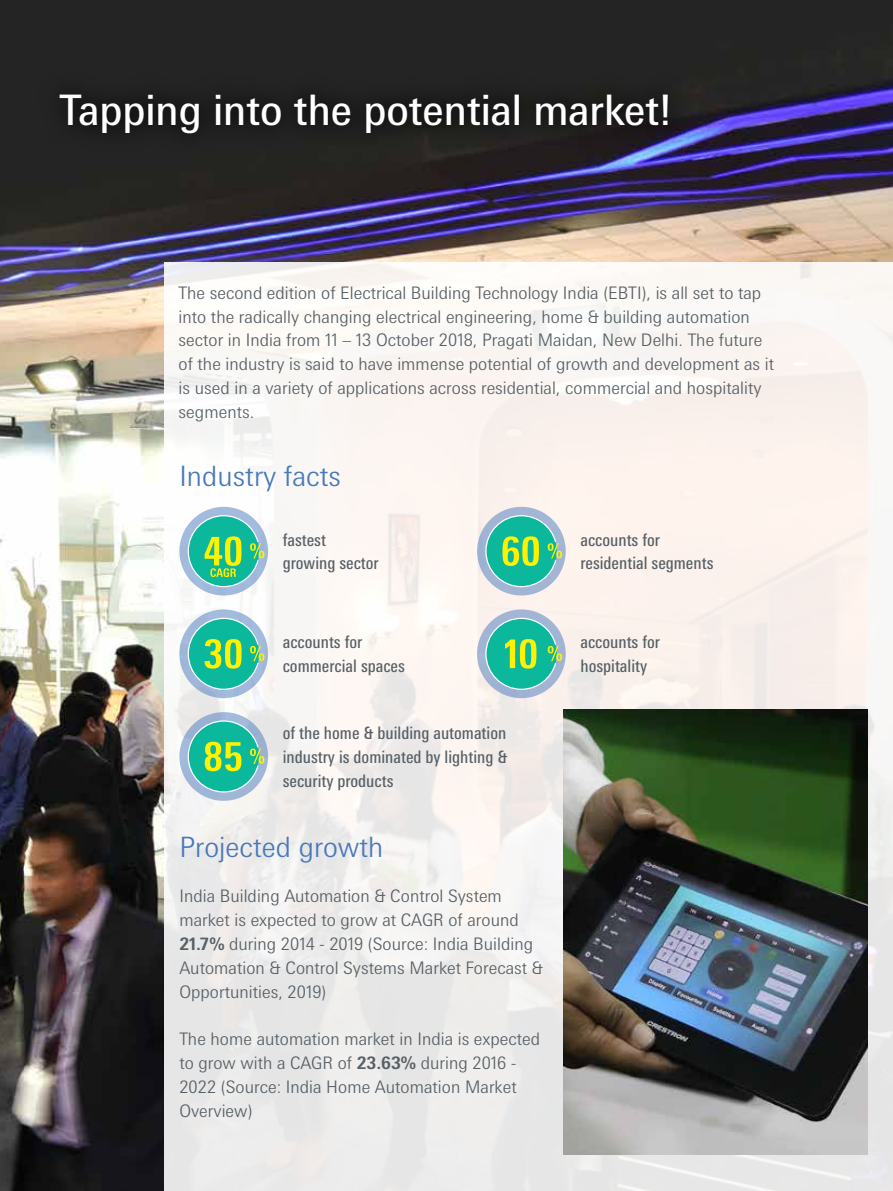
<style>
.page{position:relative;width:893px;height:1191px;background:#fff}
.page>*{position:absolute;margin:0;border:0;box-sizing:border-box;transform-origin:0 0}
.t1{font:42px "Messe Univers";color:#fff}
.t2{font:300 28.05px "Messe Univers";color:#4979bb}
.t3{font:300 17.25px/23.9px "Messe Univers";color:#576066}
.t4{font:condensed 17.25px/23.9px "Messe Univers";color:#576066}
.s1{font-weight:700}
</style>
<div class="page">
<img style="left:0;top:0;width:893px;height:1191px">
<div style="left:164px;top:263px;width:729px;height:928px;background:linear-gradient(to bottom,#fff8f4,#e9e8e8)"></div>
<hr style="left:892px;top:263px;width:1px;height:928px;background:#4979bb">
<div style="left:38px;top:71px;width:653px;height:85px;background:#20201f"></div>
<img style="left:563px;top:710px;width:304px;height:444px">
<div style="left:179px;top:507px;width:89px;height:88px;background:#a3badc;border-radius:50%"></div>
<svg style="left:187px;top:514px;width:77px;height:74px"></svg>
<div style="left:179px;top:609px;width:89px;height:89px;background:#4978bc;border-radius:50%;opacity:.5"></div>
<svg style="left:187px;top:617px;width:77px;height:73px;background:#5fc5a1"></svg>
<div style="left:477px;top:507px;width:89px;height:88px;background:#a3b5d4;border-radius:50%"></div>
<svg style="left:485px;top:514px;width:77px;height:74px"></svg>
<div style="left:477px;top:609px;width:89px;height:89px;background:#4978bc;border-radius:50%;opacity:.5"></div>
<svg style="left:485px;top:617px;width:77px;height:73px;background:#5cc3a1"></svg>
<div style="left:179px;top:712px;width:89px;height:89px;background:#4978bc;border-radius:50%;opacity:.5"></div>
<svg style="left:187px;top:720px;width:77px;height:73px;background:#5fc49e"></svg>
<h1 class="t1" style="left:60px;top:84px;width:614px">Tapping into the potential market!</h1>
<p class="t3" style="left:179px;top:280px;width:597px">The second edition of Electrical Building Technology India (EBTI), is all set to tap into the radically changing electrical engineering, home &amp; building automation sector in India from 11 – 13 October 2018, Pragati Maidan, New Delhi. The future of the industry is said to have immense potential of growth and development as it is used in a variety of applications across residential, commercial and hospitality segments.</p>
<h2 class="t2" style="left:179px;top:459px;width:163px">Industry facts</h2>
<p class="t4" style="left:283px;top:527px;width:97px">fastest growing sector</p>
<p class="t4" style="left:283px;top:630px;width:124px">accounts for commercial spaces</p>
<p class="t4" style="left:283px;top:720px;width:226px;text-align:justify">of the home &amp; building automation industry is dominated by lighting &amp; security products</p>
<h2 class="t2" style="left:179px;top:830px;width:206px">Projected growth</h2>
<p class="t3" style="left:179px;top:884px;width:365px">India Building Automation &amp; Control System market is expected to grow at CAGR of around <span class="s1">21.7%</span> during 2014 - 2019 (Source: India Building Automation &amp; Control Systems Market Forecast &amp; Opportunities, 2019)</p>
<p class="t3" style="left:179px;top:1027px;width:362px">The home automation market in India is expected to grow with a CAGR of <span class="s1">23.63%</span> during 2016 - 2022 (Source: India Home Automation Market Overview)</p>
<p class="t4" style="left:580px;top:527px;width:135px">accounts for residential segments</p>
<p class="t4" style="left:580px;top:630px;width:81px">accounts for hospitality</p>
</div>
